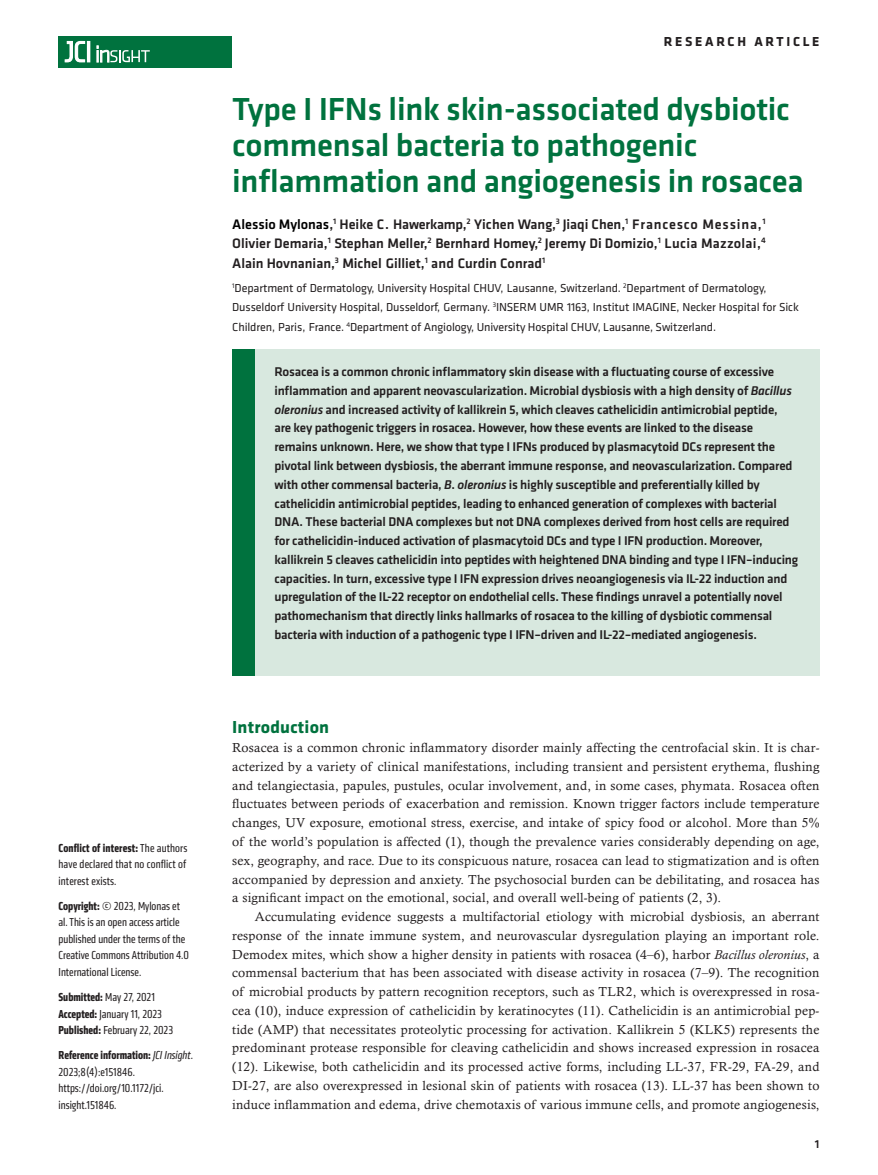
<style>
.page{position:relative;width:878px;height:1175px;background:#fff}
.page>*{position:absolute;margin:0;border:0;box-sizing:border-box;transform-origin:0 0}
.t1{font:500 33px/36px "Klavika Basic";letter-spacing:-.005em;color:#00723e}
.t2{font:700 18px "Klavika";letter-spacing:.01em;color:#00723e}
.t3{font:500 14.25px/19.5px "Klavika Basic";color:#231f20;text-align:justify}
.t4{font:700 13.5px "Klavika Basic";letter-spacing:.2em;color:#231f20}
.t5{font:13.2px/18.8px "Calisto MT Std";letter-spacing:.015em;color:#231f20;text-align:justify}
.t6{font:500 13.2px/18.8px "Klavika Basic";letter-spacing:-.015em;color:#231f20}
.t7{font:condensed 12px/16.5px "Klavika";color:#231f20}
.t8{font:12px/19.5px "Klavika";letter-spacing:-.01em;color:#231f20}
.t9{font:500 12px "Klavika Basic";color:#231f20}
.s1{font-weight:700}
.s2{font-style:italic}
.s3{color:#000}
</style>
<div class="page">
<div style="left:59px;top:36px;width:173px;height:31px;background:#00723e"></div>
<hr style="left:87px;top:41px;width:3px;height:21px;background:#fff">
<svg style="left:64px;top:41px;width:21px;height:22px"></svg>
<svg style="left:97px;top:46px;width:53px;height:16px"></svg>
<div style="left:232px;top:349px;width:587px;height:327px;background:#d8e8df"></div>
<div style="left:232px;top:349px;width:22px;height:327px;background:#00723e"></div>
<p class="t7" style="left:59px;top:839px;width:130px;text-align:justify"><span class="s1">Conflict of interest:</span> The authors have declared that no conflict of interest exists.</p>
<p class="t7" style="left:59px;top:897px;width:132px"><span class="s1">Copyright:</span> © 2023, Mylonas et al. This is an open access article published under the terms of the<br>Creative Commons Attribution 4.0<br>International License.</p>
<p class="t7" style="left:59px;top:988px;width:116px"><span class="s1">Submitted:</span> May 27, 2021<br><span class="s1">Accepted:</span> January 11, 2023<br><span class="s1">Published:</span> February 22, 2023</p>
<p class="t7" style="left:59px;top:1046px;width:136px"><span class="s1">Reference information:</span> <span class="s2">JCI Insight</span>.<br>2023;8(4):e151846. https://doi.org/10.1172/jci. insight.151846.</p>
<p class="t4" style="left:663px;top:32px;width:157px">RESEARCH ARTICLE</p>
<h1 class="t1" style="left:232px;top:91px;width:573px">Type I IFNs link skin-associated dysbiotic commensal bacteria to pathogenic inflammation and angiogenesis in rosacea</h1>
<p class="t3" style="left:232px;top:214px;width:535px"><span class="s3">Alessio Mylonas</span>,<sup>1</sup> Heike C. Hawerkamp,<sup>2</sup> Yichen Wang,<sup>3</sup> Jiaqi Chen,<sup>1</sup> Francesco Messina,<sup>1<br></sup>Olivier Demaria,<sup>1</sup> Stephan Meller,<sup>2</sup> Bernhard Homey,<sup>2</sup> Jeremy Di Domizio,<sup>1</sup> Lucia Mazzolai,<sup>4<br></sup>Alain Hovnanian,<sup>3</sup> Michel Gilliet,<sup>1</sup> and Curdin Conrad<sup>1</sup></p>
<p class="t8" style="left:232px;top:277px;width:568px"><sup>1</sup>Department of Dermatology, University Hospital CHUV, Lausanne, Switzerland. <sup>2</sup>Department of Dermatology,<br>Dusseldorf University Hospital, Dusseldorf, Germany. <sup>3</sup>INSERM UMR 1163, Institut IMAGINE, Necker Hospital for Sick<br>Children, Paris, France. <sup>4</sup>Department of Angiology, University Hospital CHUV, Lausanne, Switzerland.</p>
<p class="t6" style="left:274px;top:362px;width:525px">Rosacea is a common chronic inflammatory skin disease with a fluctuating course of excessive inflammation and apparent neovascularization. Microbial dysbiosis with a high density of <span class="s2">Bacillus oleronius</span> and increased activity of kallikrein 5, which cleaves cathelicidin antimicrobial peptide,<br>are key pathogenic triggers in rosacea. However, how these events are linked to the disease remains unknown. Here, we show that type I IFNs produced by plasmacytoid DCs represent the pivotal link between dysbiosis, the aberrant immune response, and neovascularization. Compared with other commensal bacteria, <span class="s2">B</span>. <span class="s2">oleronius</span> is highly susceptible and preferentially killed by cathelicidin antimicrobial peptides, leading to enhanced generation of complexes with bacterial DNA. These bacterial DNA complexes but not DNA complexes derived from host cells are required for cathelicidin-induced activation of plasmacytoid DCs and type I IFN production. Moreover, kallikrein 5 cleaves cathelicidin into peptides with heightened DNA binding and type I IFN–inducing capacities. In turn, excessive type I IFN expression drives neoangiogenesis via IL-22 induction and upregulation of the IL-22 receptor on endothelial cells. These findings unravel a potentially novel pathomechanism that directly links hallmarks of rosacea to the killing of dysbiotic commensal bacteria with induction of a pathogenic type I IFN–driven and IL-22–mediated angiogenesis.</p>
<h2 class="t2" style="left:232px;top:714px;width:98px">Introduction</h2>
<p class="t5" style="left:232px;top:738px;width:588px">Rosacea is a common chronic inflammatory disorder mainly affecting the centrofacial skin. It is char&shy;acterized by a variety of clinical manifestations, including transient and persistent erythema, flushing and telangiectasia, papules, pustules, ocular involvement, and, in some cases, phymata. Rosacea often fluctuates between periods of exacerbation and remission. Known trigger factors include temperature changes, UV exposure, emotional stress, exercise, and intake of spicy food or alcohol. More than 5% of the world’s population is affected (1), though the prevalence varies considerably depending on age, sex, geography, and race. Due to its conspicuous nature, rosacea can lead to stigmatization and is often accompanied by depression and anxiety. The psychosocial burden can be debilitating, and rosacea has a significant impact on the emotional, social, and overall well-being of patients (2, 3).</p>
<p class="t5" style="left:232px;top:907px;width:588px;text-indent:22px">Accumulating evidence suggests a multifactorial etiology with microbial dysbiosis, an aberrant response of the innate immune system, and neurovascular dysregulation playing an important role.<br>Demodex mites, which show a higher density in patients with rosacea (4–6), harbor <span class="s2">Bacillus oleronius</span>, a commensal bacterium that has been associated with disease activity in rosacea (7–9). The recognition of microbial products by pattern recognition receptors, such as TLR2, which is overexpressed in rosa&shy;cea (10), induce expression of cathelicidin by keratinocytes (11). Cathelicidin is an antimicrobial pep&shy;tide (AMP) that necessitates proteolytic processing for activation. Kallikrein 5 (KLK5) represents the predominant protease responsible for cleaving cathelicidin and shows increased expression in rosacea (12). Likewise, both cathelicidin and its processed active forms, including LL-37, FR-29, FA-29, and DI-27, are also overexpressed in lesional skin of patients with rosacea (13). LL-37 has been shown to induce inflammation and edema, drive chemotaxis of various immune cells, and promote angiogenesis,</p>
<p class="t9" style="left:814px;top:1135px;width:6px">1</p>
</div>
